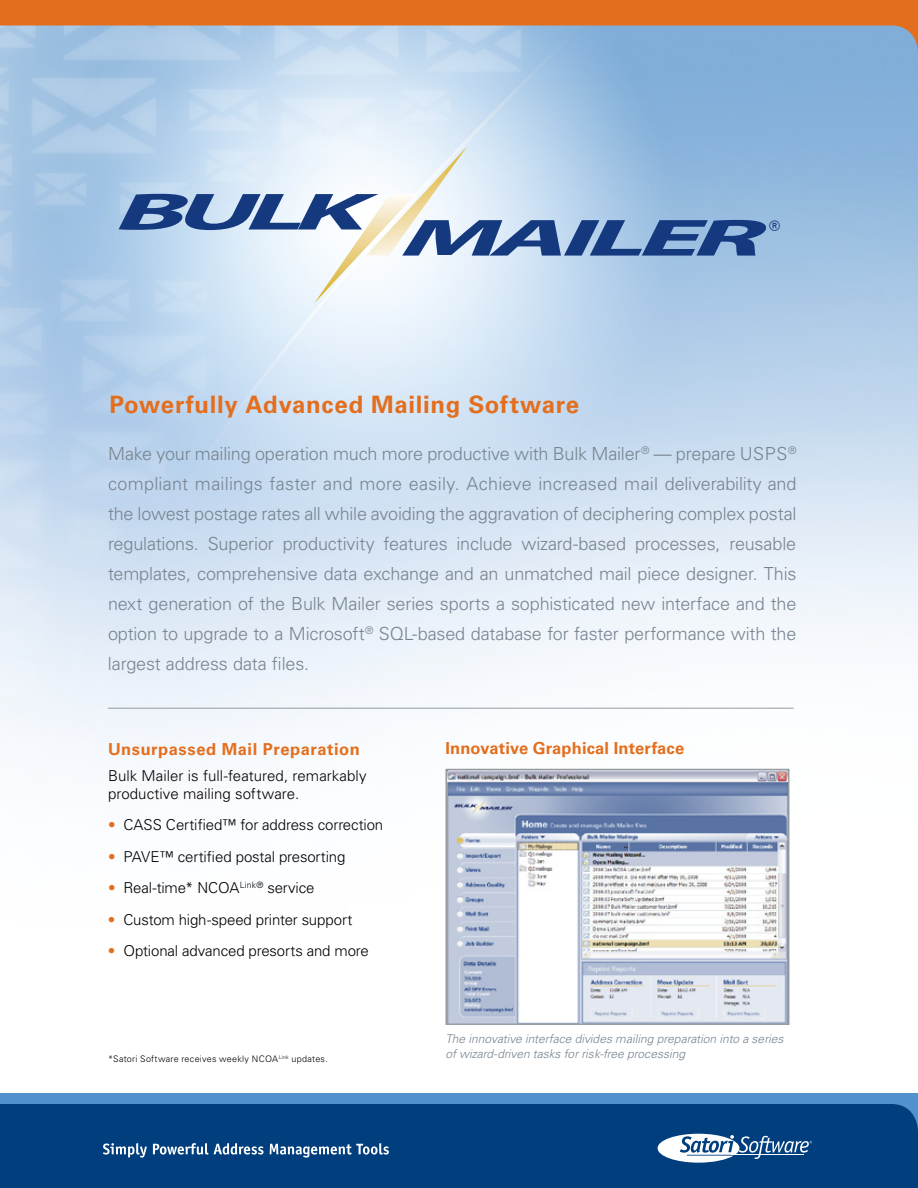
<style>
.page{position:relative;width:918px;height:1188px;background:#fff}
.page>*{position:absolute;margin:0;border:0;box-sizing:border-box;transform-origin:0 0}
.t1{font:700 24px "Univers";letter-spacing:.025em;color:#e36f1e}
.t2{font:22.35px "Officina Sans";color:#15397f}
.t3{font:300 18px/30px "Univers";letter-spacing:-.01em;color:#778490;text-align:justify}
.t4{font:700 16.5px "Univers";letter-spacing:.01em;color:#e36f1e}
.t5{font:700 16.5px "Univers";letter-spacing:.03em;color:#e36f1e}
.t6{font:300 15px/18px "Univers";letter-spacing:-.005em;color:#000}
.t7{font:italic 300 12px/15px "Univers";color:#778490}
.t8{font:300 9px "Univers";letter-spacing:.03em;color:#000}
.s1{color:#e36f1e}
</style>
<div class="page">
<div style="left:0;top:0;width:918px;height:64px;background:#e36f1e"></div>
<img style="left:0;top:26px;width:918px;height:1068px">
<div style="left:0;top:1094px;width:918px;height:94px;background:#5191cd"></div>
<div style="left:0;top:1104px;width:918px;height:84px;background:#003e7e"></div>
<svg style="left:119px;top:146px;width:648px;height:157px;background:#b3c9e1"></svg>
<img style="left:447px;top:771px;width:340px;height:252px">
<div style="left:445px;top:769px;width:344px;height:256px;border:1px solid #939ba1"></div>
<svg style="left:658px;top:1134px;width:154px;height:29px;background:#6c8fb4"></svg>
<svg style="left:103px;top:1143px;width:44px;height:15px"></svg>
<svg style="left:153px;top:1143px;width:111px;height:12px"></svg>
<svg style="left:270px;top:1143px;width:119px;height:15px;background:#4a76a3"></svg>
<hr style="left:108px;top:708px;width:686px;height:1px;background:#939ba1">
<h1 class="t1" style="left:110px;top:390px;width:471px">Powerfully Advanced Mailing Software</h1>
<p class="t2" style="left:768px;top:215px;width:14px">®</p>
<p class="t3" style="left:108px;top:438px;width:690px">Make your mailing operation much more productive with Bulk Mailer<sup>®</sup> — prepare USPS<sup>® </sup>compliant mailings faster and more easily. Achieve increased mail deliverability and the lowest postage rates all while avoiding the aggravation of deciphering complex postal regulations. Superior productivity features include wizard-based processes, reusable templates, comprehensive data exchange and an unmatched mail piece designer. This next generation of the Bulk Mailer series sports a sophisticated new interface and the option to upgrade to a Microsoft<sup>®</sup> SQL-based database for faster performance with the largest address data files.</p>
<p class="t5" style="left:108px;top:740px;width:253px">Unsurpassed Mail Preparation</p>
<p class="t6" style="left:108px;top:767px;width:260px">Bulk Mailer is full-featured, remarkably productive mailing software.</p>
<p class="t6" style="left:108px;top:816px;width:277px"><span class="s1">•</span> CASS Certified™ for address correction</p>
<p class="t6" style="left:108px;top:848px;width:239px"><span class="s1">•</span> PAVE™ certified postal presorting</p>
<p class="t6" style="left:108px;top:879px;width:208px"><span class="s1">•</span> Real-time* NCOA<sup>Link®</sup> service</p>
<p class="t6" style="left:108px;top:911px;width:246px"><span class="s1">•</span> Custom high-speed printer support</p>
<p class="t6" style="left:108px;top:942px;width:262px"><span class="s1">•</span> Optional advanced presorts and more</p>
<p class="t8" style="left:108px;top:1053px;width:221px">*Satori Software receives weekly NCOA<sup>Link</sup> updates.</p>
<p class="t4" style="left:446px;top:738px;width:240px">Innovative Graphical Interface</p>
<p class="t7" style="left:446px;top:1031px;width:340px">The innovative interface divides mailing preparation into a series of wizard-driven tasks for risk-free processing</p>
</div>
